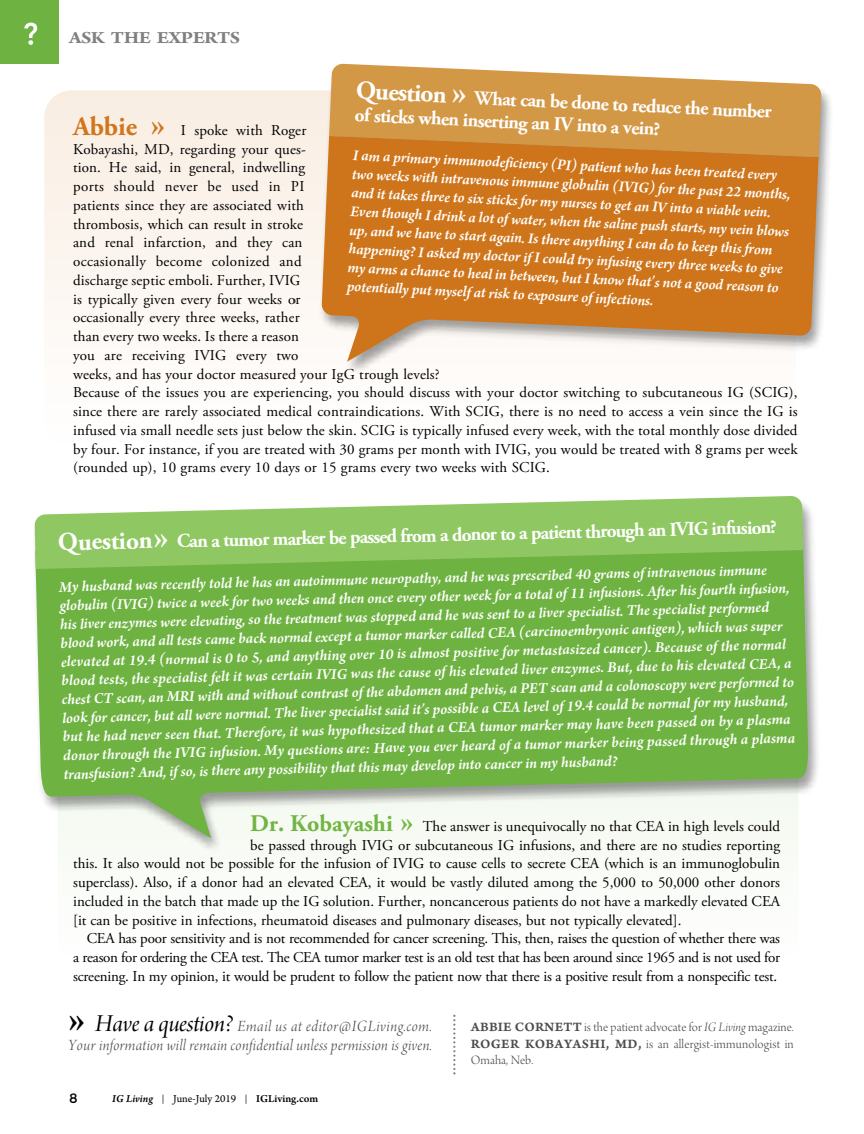
<style>
.page{position:relative;width:864px;height:1134px;background:#fff}
.page>*{position:absolute;margin:0;border:0;box-sizing:border-box;transform-origin:0 0}
.t1{font:700 19.5px "Adobe Garamond Pro";color:#fff}
.t2{font:700 18px "Arno Pro";letter-spacing:-.025em;color:#808080;scale:1.15 1}
.t3{font:16.5px/18.8px "Arno Pro Light Italic Display";letter-spacing:.02em;color:#4d4d4d}
.t4{font:italic 600 15.75px/18.8px "Arno Pro";color:#fff}
.t5{font:15px/18.8px "Adobe Garamond Pro";letter-spacing:.01em;color:#000}
.t6{font:15px "Adobe Garamond Pro";letter-spacing:-.015em;color:#000}
.t7{font:15px "Adobe Garamond Pro";letter-spacing:-.025em;color:#000}
.t8{font:13.5px/16.5px "Arno Pro Light Display";letter-spacing:.015em;color:#4d4d4d;text-align:justify}
.t9{font:13.5px "Montserrat";color:#000}
.t10{font:11.25px "Arno Pro";color:#000}
.s1{font-size:25.5px}
.s2{font-size:34.5px}
.s3{font-weight:700;font-size:27px;color:#d0761d}
.s4{font-weight:700;font-size:33px;color:#d0761d}
.s5{font-weight:700;font-size:23.85px;color:#71b543}
.s6{font-weight:700;font-size:29.85px;color:#71b543}
.s7{font-family:"Adobe Garamond Pro";font-weight:700;font-size:38.4px;color:#000}
.s8{font-family:"Arno Pro Italic Display";font-size:25.8px;color:#000}
.s9{font-family:"Arno Pro Smbd Caption"}
.s10{font-family:"Arno Pro Light Italic Display"}
.s11{font-weight:600;font-style:italic}
.s12{font-size:9px}
.s13{font-weight:600}
</style>
<div class="page">
<div style="left:0;top:0;width:58px;height:63px;background:#6eb342"></div>
<div style="left:44px;top:90px;width:752px;height:360px;background:linear-gradient(to bottom,#f9ede2,#fff);border-radius:27px"></div>
<img style="left:34px;top:513px;width:784px;height:340px">
<svg style="left:35px;top:532px;width:774px;height:306px;background:#84bd60"></svg>
<svg style="left:35px;top:508px;width:768px;height:61px;background:#8bc55f"></svg>
<img style="left:268px;top:63px;width:542px;height:450px">
<svg style="left:329px;top:64px;width:481px;height:9px"></svg>
<img style="left:292px;top:73px;width:539px;height:325px">
<svg style="left:453px;top:1015px;width:3px;height:60px"></svg>
<p class="t2" style="left:69px;top:31px;width:151px">ASK THE EXPERTS</p>
<p class="t1" style="left:356px;top:83px;width:418px;rotate:3deg"><span class="s1">Question</span> <span class="s2">»</span> What can be done to reduce the number</p>
<p class="t1" style="left:355px;top:106px;width:307px;rotate:3deg">of sticks when inserting an IV into a vein?</p>
<p class="t5" style="left:73px;top:122px;width:726px"><span class="s3">Abbie</span> <span class="s4">»</span> I spoke with Roger<br>Kobayashi, MD, regarding your ques-<br>tion. He said, in general, indwelling<br>ports should never be used in PI<br>patients since they are associated with<br>thrombosis, which can result in stroke<br>and renal infarction, and they can<br>occasionally become colonized and<br>discharge septic emboli. Further, IVIG<br>is typically given every four weeks or<br>occasionally every three weeks, rather<br>than every two weeks. Is there a reason<br>you are receiving IVIG every two<br>weeks, and has your doctor measured your IgG trough levels?<br>Because of the issues you are experiencing, you should discuss with your doctor switching to subcutaneous IG (SCIG), since there are rarely associated medical contraindications. With SCIG, there is no need to access a vein since the IG is infused via small needle sets just below the skin. SCIG is typically infused every week, with the total monthly dose divided by four. For instance, if you are treated with 30 grams per month with IVIG, you would be treated with 8 grams per week (rounded up), 10 grams every 10 days or 15 grams every two weeks with SCIG.</p>
<p class="t4" style="left:354px;top:146px;width:426px;rotate:3deg">I am a primary immunodeficiency (PI) patient who has been treated every</p>
<p class="t4" style="left:352px;top:183px;width:441px;rotate:3deg">and it takes three to six sticks for my nurses to get an IV into a viable vein.<br>Even though I drink a lot of water, when the saline push starts, my vein blows up, and we have to start again. Is there anything I can do to keep this from happening? I asked my doctor if I could try infusing every three weeks to give my arms a chance to heal in between, but I know that’s not a good reason to potentially put myself at risk to exposure of infections.</p>
<p class="t4" style="left:353px;top:165px;width:440px;rotate:3deg">two weeks with intravenous immune globulin (IVIG) for the past 22 months,</p>
<p class="t1" style="left:58px;top:534px;width:721px;rotate:-1deg"><span class="s1">Question</span><span class="s2">»</span> Can a tumor marker be passed from a donor to a patient through an IVIG infusion?</p>
<p class="t4" style="left:59px;top:577px;width:735px;rotate:-1deg">My husband was recently told he has an autoimmune neuropathy, and he was prescribed 40 grams of intravenous immune globulin (IVIG) twice a week for two weeks and then once every other week for a total of 11 infusions. After his fourth infusion, his liver enzymes were elevating, so the treatment was stopped and he was sent to a liver specialist. The specialist performed blood work, and all tests came back normal except a tumor marker called CEA (carcinoembryonic antigen), which was super elevated at 19.4 (normal is 0 to 5, and anything over 10 is almost positive for metastasized cancer). Because of the normal blood tests, the specialist felt it was certain IVIG was the cause of his elevated liver enzymes. But, due to his elevated CEA, a chest CT scan, an MRI with and without contrast of the abdomen and pelvis, a PET scan and a colonoscopy were performed to look for cancer, but all were normal. The liver specialist said it’s possible a CEA level of 19.4 could be normal for my husband, but he had never seen that. Therefore, it was hypothesized that a CEA tumor marker may have been passed on by a plasma donor through the IVIG infusion. My questions are: Have you ever heard of a tumor marker being passed through a plasma transfusion? And, if so, is there any possibility that this may develop into cancer in my husband?</p>
<p class="t5" style="left:250px;top:818px;width:531px"><span class="s5">Dr. Kobayashi</span> <span class="s6">»</span> The answer is unequivocally no that CEA in high levels could</p>
<p class="t5" style="left:250px;top:837px;width:531px">be passed through IVIG or subcutaneous IG infusions, and there are no studies reporting</p>
<p class="t5" style="left:73px;top:856px;width:708px">this. It also would not be possible for the infusion of IVIG to cause cells to secrete CEA (which is an immunoglobulin</p>
<p class="t5" style="left:73px;top:874px;width:708px">superclass). Also, if a donor had an elevated CEA, it would be vastly diluted among the 5,000 to 50,000 other donors</p>
<p class="t5" style="left:73px;top:893px;width:708px">included in the batch that made up the IG solution. Further, noncancerous patients do not have a markedly elevated CEA</p>
<p class="t5" style="left:73px;top:912px;width:610px">[it can be positive in infections, rheumatoid diseases and pulmonary diseases, but not typically elevated].</p>
<p class="t6" style="left:87px;top:933px;width:695px">CEA has poor sensitivity and is not recommended for cancer screening. This, then, raises the question of whether there was</p>
<p class="t7" style="left:73px;top:951px;width:708px">a reason for ordering the CEA test. The CEA tumor marker test is an old test that has been around since 1965 and is not used for</p>
<p class="t6" style="left:73px;top:970px;width:705px">screening. In my opinion, it would be prudent to follow the patient now that there is a positive result from a nonspecific test.</p>
<p class="t3" style="left:69px;top:1018px;width:365px"><span class="s7">»</span> <span class="s8">Have a question?</span> Email us at editor@IGLiving.com.<br>Your information will remain confidential unless permission is given.</p>
<p class="t8" style="left:471px;top:1020px;width:325px"><span class="s9">ABBIE CORNETT</span> is the patient advocate for <span class="s10">IG Living</span> magazine.<br><span class="s9">ROGER KOBAYASHI, MD,</span> is an allergist-immunologist in Omaha, Neb.</p>
<p class="t9" style="left:69px;top:1091px;width:10px">8</p>
<p class="t10" style="left:112px;top:1095px;width:208px"><span class="s11">IG Living</span> <span class="s12">|</span> June-July 2019 <span class="s12">|</span> <span class="s13">IGLiving.com</span></p>
</div>
